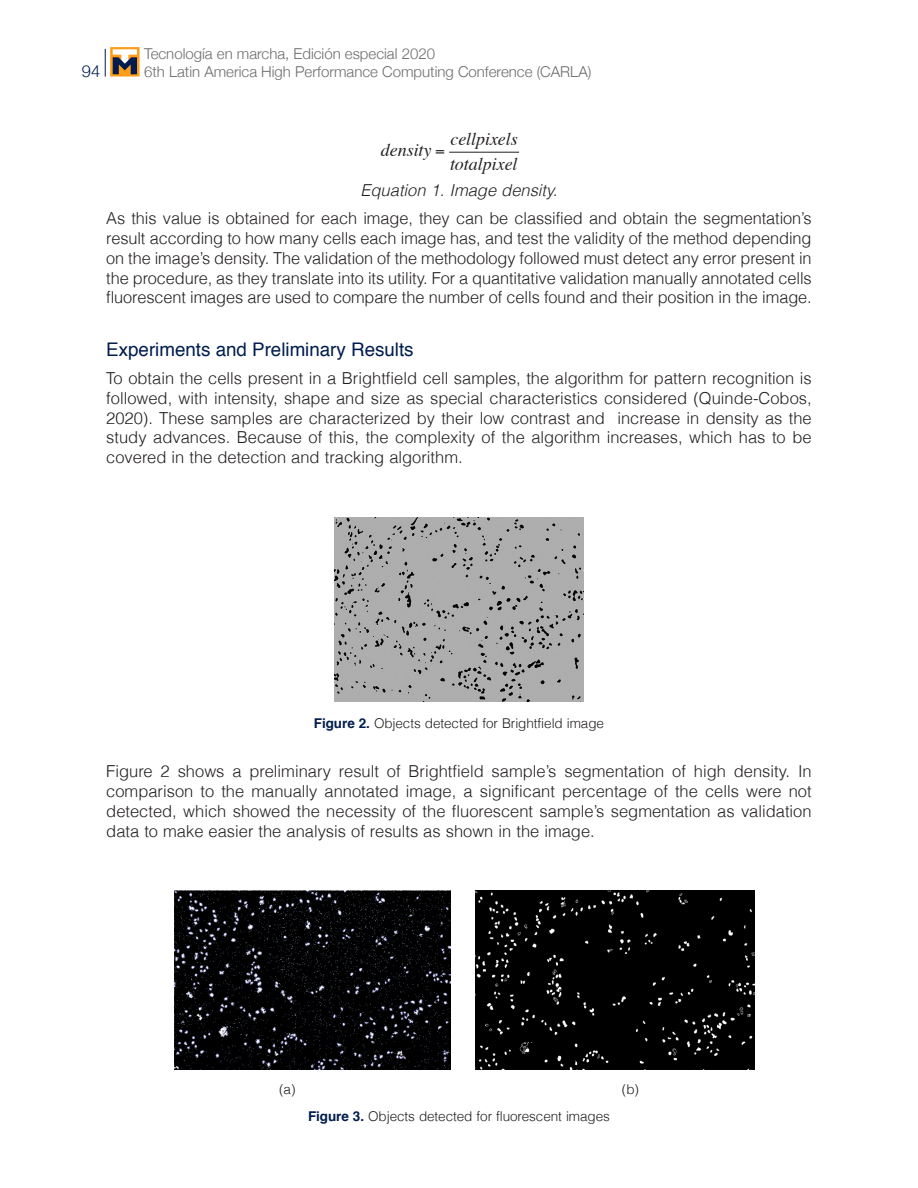
<style>
.page{position:relative;width:918px;height:1188px;background:#fff}
.page>*{position:absolute;margin:0;border:0;box-sizing:border-box;transform-origin:0 0}
._7subtitulo{font:18.75px "Helvetica";color:#001c4e}
.t1{font:italic 18px/25.2px "Times";color:#231f20}
._6texto{font:300 16.5px/19.8px "Helvetica";color:#231f20;text-align:justify}
._6TEXTOCOND{font:300 16.5px/19.8px "Helvetica";letter-spacing:-.005em;color:#231f20;text-align:justify}
._6texto-2{font:italic 300 16.5px "Helvetica";color:#231f20}
.t2{font:300 16.5px "Helvetica Neue";color:#001c4e}
.t3{font:300 15px "Helvetica Neue";color:#6c6d70}
._9tituloscuadros{font:300 13.5px "Helvetica";letter-spacing:-.005em;color:#231f20}
.textocuadros{font:300 13.5px "Helvetica";color:#231f20}
.s1{font-weight:700;color:#001c4e}
</style>
<div class="page">
<svg style="left:105px;top:49px;width:1px;height:28px"></svg>
<svg style="left:110px;top:47px;width:30px;height:30px"></svg>
<svg style="left:113px;top:49px;width:24px;height:25px"></svg>
<hr style="left:449px;top:152px;width:70px;height:1px;background:#231f20">
<img style="left:334px;top:517px;width:250px;height:184px">
<img style="left:174px;top:891px;width:276px;height:178px">
<div style="left:476px;top:891px;width:278px;height:178px;background:#000"></div>
<p class="t3" style="left:144px;top:41px;width:292px">Tecnología en marcha, Edición especial 2020</p>
<p class="t2" style="left:82px;top:57px;width:20px">94</p>
<p class="t3" style="left:144px;top:59px;width:449px">6th Latin America High Performance Computing Conference (CARLA)</p>
<p class="t1" style="left:381px;top:136px;width:52px">density</p>
<p class="t1" style="left:450px;top:126px;width:69px">cellpixels totalpixel</p>
<p class="_6texto-2" style="left:360px;top:177px;width:199px">Equation 1. Image density.</p>
<p class="_6TEXTOCOND" style="left:106px;top:208px;width:707px">As this value is obtained for each image, they can be classified and obtain the segmentation’s result according to how many cells each image has, and test the validity of the method depending on the image’s density. The validation of the methodology followed must detect any error present in the procedure, as they translate into its utility. For a quantitative validation manually annotated cells fluorescent images are used to compare the number of cells found and their position in the image.</p>
<p class="_7subtitulo" style="left:106px;top:335px;width:309px">Experiments and Preliminary Results</p>
<p class="_6texto" style="left:106px;top:367px;width:707px">To obtain the cells present in a Brightfield cell samples, the algorithm for pattern recognition is followed, with intensity, shape and size as special characteristics considered (Quinde-Cobos, 2020). These samples are characterized by their low contrast and increase in density as the study advances. Because of this, the complexity of the algorithm increases, which has to be covered in the detection and tracking algorithm.</p>
<p class="_9tituloscuadros" style="left:314px;top:712px;width:292px"><span class="s1">Figure 2.</span> Objects detected for Brightfield image</p>
<p class="_6texto" style="left:106px;top:761px;width:707px">Figure 2 shows a preliminary result of Brightfield sample’s segmentation of high density. In comparison to the manually annotated image, a significant percentage of the cells were not detected, which showed the necessity of the fluorescent sample’s segmentation as validation data to make easier the analysis of results as shown in the image.</p>
<p class="textocuadros" style="left:279px;top:1079px;width:18px">(a)</p>
<p class="textocuadros" style="left:622px;top:1079px;width:19px">(b)</p>
<p class="_9tituloscuadros" style="left:308px;top:1105px;width:303px"><span class="s1">Figure 3.</span> Objects detected for fluorescent images</p>
</div>
